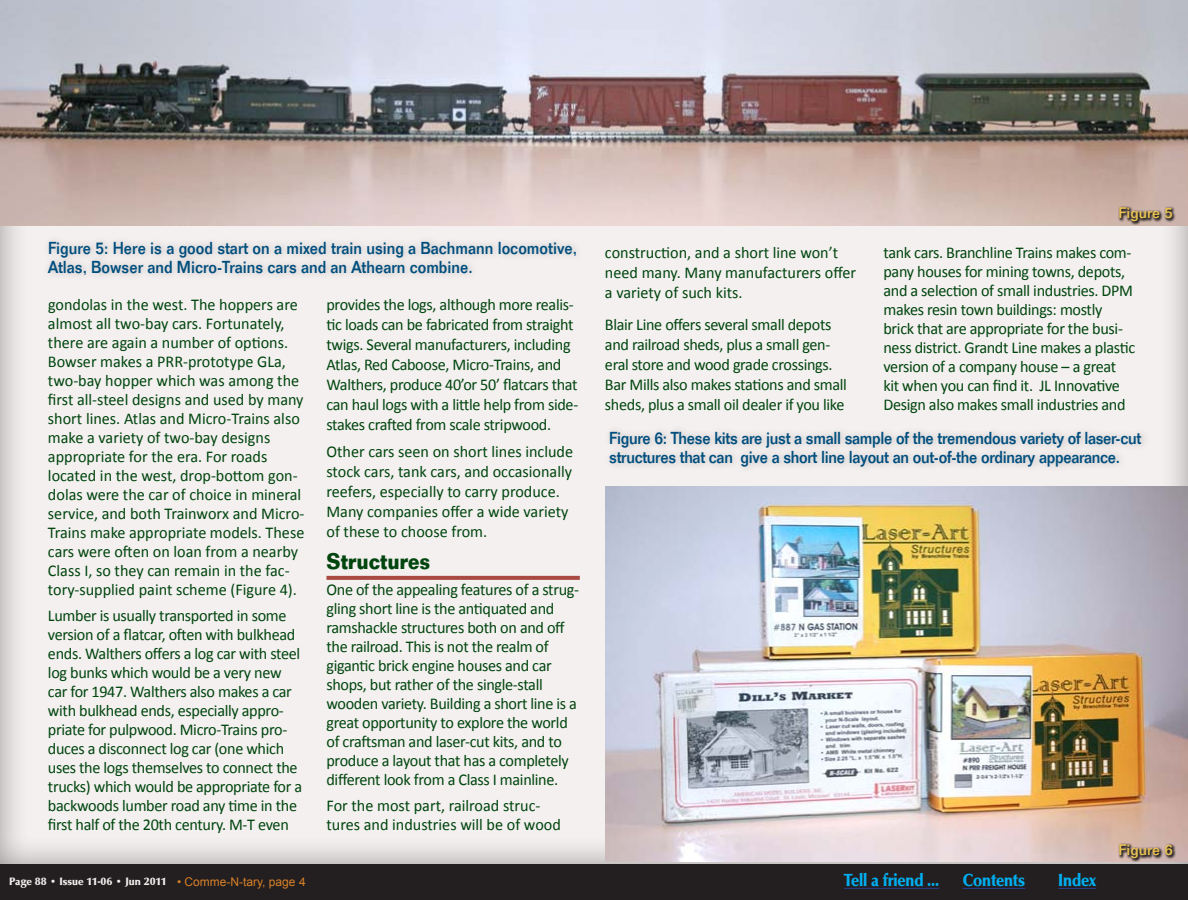
<style>
.page{position:relative;width:1188px;height:900px;background:#fff}
.page>*{position:absolute;margin:0;border:0;box-sizing:border-box;transform-origin:0 0}
.Body_text_-_with_dro{font:700 22px "Folio LT";color:#00450e;scale:.85 1}
.t1{font:18px "URW Classico Blac";letter-spacing:-.01em;color:#00aeef;scale:.9 1}
.t2{font:500 17px/19px "Folio";letter-spacing:-.02em;color:#004e7e;scale:.91 1}
.t3{font:500 17px/19px "Folio";color:#004e7e;scale:.91 1}
.Body_text_-_with_dro-2{font:16.5px/19px "Calibri";letter-spacing:-.02em;color:#00450e}
.Body_text_-_with_dro-3{font:16.5px/19px "Calibri";color:#00450e}
.t4{font:500 15px "Folio";color:#e8c254}
.t5{font:12px "Arial";color:#d78028}
.t6{font:11px "URW Classico Blac";color:#f4f0ef}
</style>
<div class="page">
<div style="left:0;top:864px;width:1188px;height:36px;background:#231f20"></div>
<div style="left:0;top:0;width:1188px;height:864px;background:#f4f0ef"></div>
<hr style="left:963px;top:888px;width:62px;height:1px;background:#253f8e">
<hr style="left:1058px;top:888px;width:38px;height:1px;background:#253f8e">
<hr style="left:844px;top:888px;width:95px;height:1px;background:#253f8e">
<img style="left:605px;top:486px;width:583px;height:376px">
<img style="left:0;top:0;width:1188px;height:225px">
<svg style="left:326px;top:576px;width:254px;height:4px"></svg>
<svg style="left:1117px;top:842px;width:59px;height:20px"></svg>
<svg style="left:1117px;top:205px;width:59px;height:20px"></svg>
<div style="left:42px;top:234px;width:542px;height:48px;background:#ede9e8"></div>
<div style="left:604px;top:424px;width:546px;height:51px;background:#ece8e7"></div>
<p class="t3" style="left:48px;top:238px;width:583px">Figure 5: Here is a good start on a mixed train using a Bachmann locomotive,<br>Atlas, Bowser and Micro-Trains cars and an Athearn combine.</p>
<p class="Body_text_-_with_dro-3" style="left:48px;top:295px;width:258px">gondolas in the west. The hoppers are almost all two-bay cars. Fortunately, there are again a number of options.<br>Bowser makes a PRR-prototype GLa, two-bay hopper which was among the first all-steel designs and used by many short lines. Atlas and Micro-Trains also make a variety of two-bay designs appropriate for the era. For roads located in the west, drop-bottom gon&shy;dolas were the car of choice in mineral service, and both Trainworx and Micro-Trains make appropriate models. These cars were often on loan from a nearby Class I, so they can remain in the fac&shy;tory-supplied paint scheme (Figure 4).</p>
<p class="Body_text_-_with_dro-2" style="left:48px;top:606px;width:256px">Lumber is usually transported in some version of a flatcar, often with bulkhead ends. Walthers offers a log car with steel log bunks which would be a very new car for 1947. Walthers also makes a car with bulkhead ends, especially appro&shy;priate for pulpwood. Micro-Trains pro&shy;duces a disconnect log car (one which uses the logs themselves to connect the trucks) which would be appropriate for a backwoods lumber road any time in the first half of the 20th century. M-T even</p>
<p class="Body_text_-_with_dro-2" style="left:326px;top:294px;width:253px;line-height:20px">provides the logs, although more realis&shy;tic loads can be fabricated from straight twigs. Several manufacturers, including Atlas, Red Caboose, Micro-Trains, and Walthers, produce 40’or 50’ flatcars that can haul logs with a little help from side&shy;stakes crafted from scale stripwood.</p>
<p class="Body_text_-_with_dro-3" style="left:326px;top:441px;width:248px;line-height:20px">Other cars seen on short lines include stock cars, tank cars, and occasionally reefers, especially to carry produce.<br>Many companies offer a wide variety of these to choose from.</p>
<p class="Body_text_-_with_dro" style="left:326px;top:547px;width:124px">Structures</p>
<p class="Body_text_-_with_dro-2" style="left:326px;top:580px;width:254px">One of the appealing features of a strug&shy;gling short line is the antiquated and ramshackle structures both on and off the railroad. This is not the realm of gigantic brick engine houses and car shops, but rather of the single-stall wooden variety. Building a short line is a great opportunity to explore the world of craftsman and laser-cut kits, and to produce a layout that has a completely different look from a Class I mainline.</p>
<p class="Body_text_-_with_dro-3" style="left:326px;top:796px;width:236px">For the most part, railroad struc&shy;tures and industries will be of wood</p>
<p class="Body_text_-_with_dro-3" style="left:605px;top:242px;width:253px;line-height:20px">construction, and a short line won’t need many. Many manufacturers offer a variety of such kits.</p>
<p class="Body_text_-_with_dro-2" style="left:605px;top:314px;width:243px;line-height:20px">Blair Line offers several small depots and railroad sheds, plus a small gen&shy;eral store and wood grade crossings.<br>Bar Mills also makes stations and small sheds, plus a small oil dealer if you like</p>
<p class="t4" style="left:1118px;top:204px;width:56px">Figure 5</p>
<p class="Body_text_-_with_dro-2" style="left:883px;top:243px;width:253px">tank cars. Branchline Trains makes com&shy;pany houses for mining towns, depots, and a selection of small industries. DPM makes resin town buildings: mostly brick that are appropriate for the busi&shy;ness district. Grandt Line makes a plastic version of a company house – a great kit when you can find it. JL Innovative Design also makes small industries and</p>
<p class="t2" style="left:609px;top:428px;width:586px">Figure 6: These kits are just a small sample of the tremendous variety of laser-cut structures that can give a short line layout an out-of-the ordinary appearance.</p>
<p class="t4" style="left:1118px;top:841px;width:56px">Figure 6</p>
<p class="t6" style="left:9px;top:874px;width:159px">Page 88 • Issue 11-06 • Jun 2011</p>
<p class="t1" style="left:844px;top:869px;width:107px">Tell a friend ...</p>
<p class="t1" style="left:963px;top:869px;width:71px">Contents</p>
<p class="t1" style="left:1058px;top:869px;width:44px">Index</p>
<p class="t5" style="left:177px;top:874px;width:130px">• Comme-N-tary, page 4</p>
</div>
